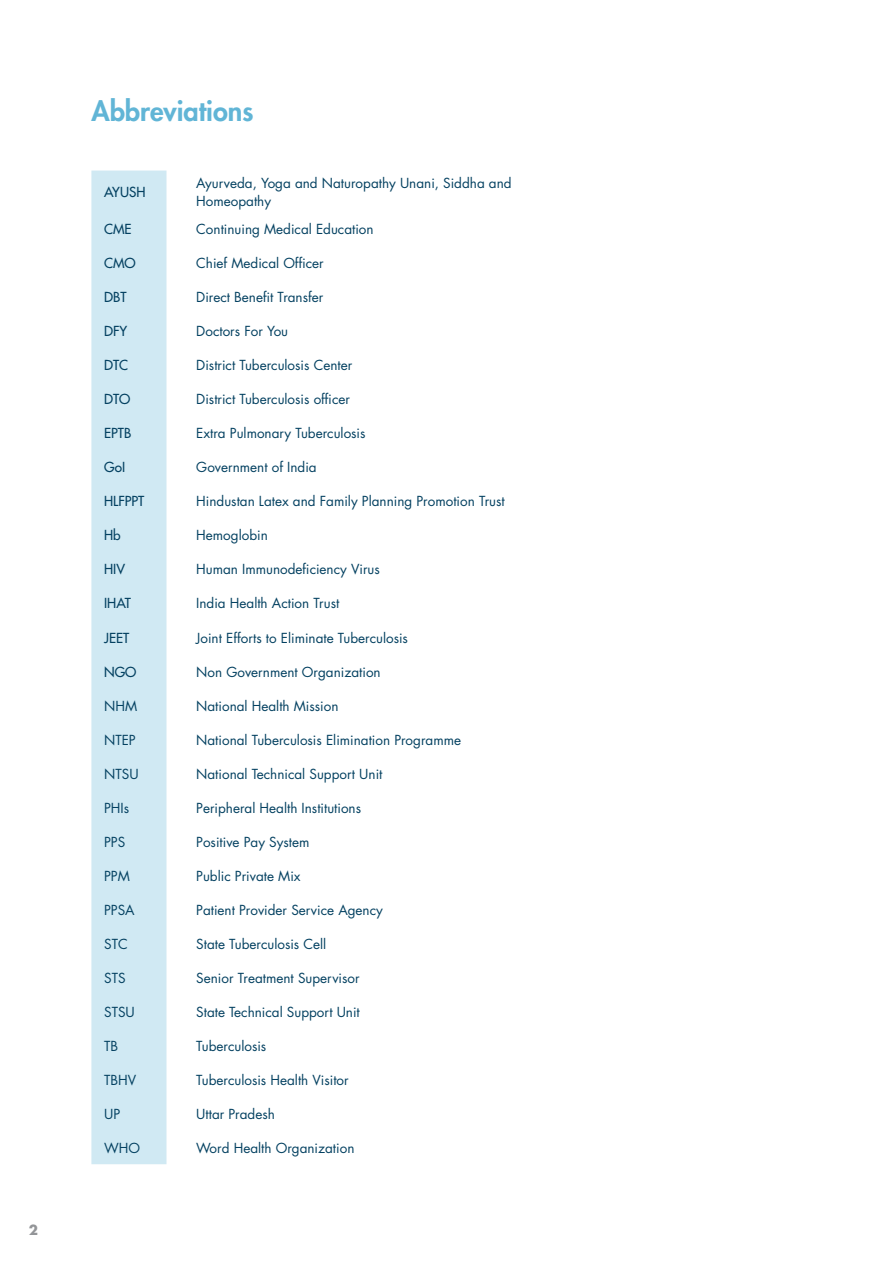
<style>
.page{position:relative;width:893px;height:1263px;background:#fff}
.page>*{position:absolute;margin:0;border:0;box-sizing:border-box;transform-origin:0 0}
.t1{font:800 27px "Futura Std";color:#61b5d6}
.t2{font:13.5px/18px "Futura Std";color:#044161}
.t3{font:500 13.5px "Futura Std";color:#044161}
.t4{font:700 13.5px "Futura Std";color:#939598}
</style>
<div class="page">
<div style="left:91px;top:171px;width:75px;height:993px;background:#d0e9f3"></div>
<p class="t4" style="left:29px;top:1221px;width:11px">2</p>
<p class="t1" style="left:91px;top:94px;width:164px">Abbreviations</p>
<p class="t3" style="left:104px;top:183px;width:43px">AYUSH</p>
<p class="t2" style="left:196px;top:174px;width:317px">Ayurveda, Yoga and Naturopathy Unani, Siddha and<br>Homeopathy</p>
<p class="t3" style="left:104px;top:221px;width:29px">CME</p>
<p class="t2" style="left:196px;top:220px;width:179px">Continuing Medical Education</p>
<p class="t3" style="left:104px;top:255px;width:33px">CMO</p>
<p class="t2" style="left:196px;top:254px;width:129px">Chief Medical Officer</p>
<p class="t3" style="left:104px;top:289px;width:24px">DBT</p>
<p class="t2" style="left:196px;top:288px;width:129px">Direct Benefit Transfer</p>
<p class="t3" style="left:104px;top:323px;width:25px">DFY</p>
<p class="t2" style="left:196px;top:322px;width:93px">Doctors For You</p>
<p class="t3" style="left:104px;top:357px;width:26px">DTC</p>
<p class="t2" style="left:196px;top:356px;width:158px">District Tuberculosis Center</p>
<p class="t3" style="left:104px;top:391px;width:28px">DTO</p>
<p class="t2" style="left:196px;top:391px;width:155px">District Tuberculosis officer</p>
<p class="t3" style="left:104px;top:425px;width:29px">EPTB</p>
<p class="t2" style="left:196px;top:425px;width:171px">Extra Pulmonary Tuberculosis</p>
<p class="t3" style="left:104px;top:459px;width:22px">GoI</p>
<p class="t2" style="left:196px;top:459px;width:122px">Government of India</p>
<p class="t3" style="left:104px;top:493px;width:42px">HLFPPT</p>
<p class="t2" style="left:196px;top:493px;width:310px">Hindustan Latex and Family Planning Promotion Trust</p>
<p class="t3" style="left:104px;top:527px;width:18px">Hb</p>
<p class="t2" style="left:196px;top:527px;width:73px">Hemoglobin</p>
<p class="t3" style="left:104px;top:561px;width:22px">HIV</p>
<p class="t2" style="left:196px;top:561px;width:185px">Human Immunodeficiency Virus</p>
<p class="t3" style="left:104px;top:595px;width:28px">IHAT</p>
<p class="t2" style="left:196px;top:595px;width:145px">India Health Action Trust</p>
<p class="t3" style="left:104px;top:629px;width:27px">JEET</p>
<p class="t2" style="left:196px;top:629px;width:213px">Joint Efforts to Eliminate Tuberculosis</p>
<p class="t3" style="left:104px;top:663px;width:34px">NGO</p>
<p class="t2" style="left:196px;top:663px;width:186px">Non Government Organization</p>
<p class="t2" style="left:104px;top:697px;width:34px">NHM</p>
<p class="t2" style="left:196px;top:697px;width:144px">National Health Mission</p>
<p class="t2" style="left:104px;top:731px;width:33px">NTEP</p>
<p class="t2" style="left:196px;top:731px;width:266px">National Tuberculosis Elimination Programme</p>
<p class="t2" style="left:104px;top:765px;width:36px">NTSU</p>
<p class="t2" style="left:196px;top:765px;width:188px">National Technical Support Unit</p>
<p class="t2" style="left:104px;top:799px;width:27px">PHIs</p>
<p class="t2" style="left:196px;top:799px;width:166px">Peripheral Health Institutions</p>
<p class="t2" style="left:104px;top:833px;width:23px">PPS</p>
<p class="t2" style="left:196px;top:833px;width:115px">Positive Pay System</p>
<p class="t2" style="left:104px;top:867px;width:27px">PPM</p>
<p class="t2" style="left:196px;top:867px;width:106px">Public Private Mix</p>
<p class="t2" style="left:104px;top:901px;width:32px">PPSA</p>
<p class="t2" style="left:196px;top:901px;width:188px">Patient Provider Service Agency</p>
<p class="t2" style="left:104px;top:935px;width:25px">STC</p>
<p class="t2" style="left:196px;top:935px;width:132px">State Tuberculosis Cell</p>
<p class="t2" style="left:104px;top:969px;width:23px">STS</p>
<p class="t2" style="left:196px;top:969px;width:165px">Senior Treatment Supervisor</p>
<p class="t2" style="left:104px;top:1003px;width:32px">STSU</p>
<p class="t2" style="left:196px;top:1003px;width:165px">State Technical Support Unit</p>
<p class="t2" style="left:104px;top:1037px;width:16px">TB</p>
<p class="t2" style="left:196px;top:1037px;width:72px">Tuberculosis</p>
<p class="t2" style="left:104px;top:1071px;width:34px">TBHV</p>
<p class="t2" style="left:196px;top:1071px;width:154px">Tuberculosis Health Visitor</p>
<p class="t2" style="left:104px;top:1105px;width:18px">UP</p>
<p class="t2" style="left:196px;top:1105px;width:80px">Uttar Pradesh</p>
<p class="t2" style="left:104px;top:1139px;width:38px">WHO</p>
<p class="t2" style="left:196px;top:1139px;width:160px">Word Health Organization</p>
</div>
